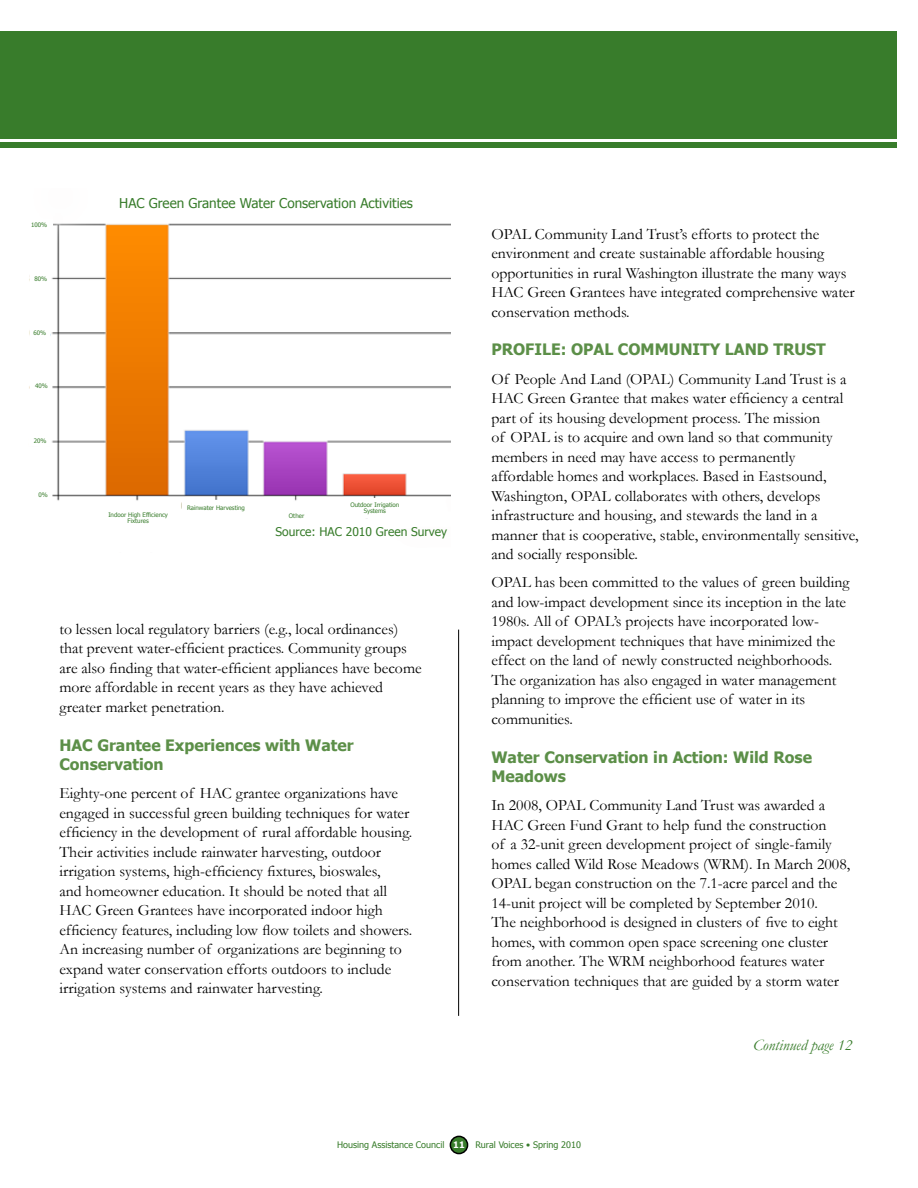
<style>
.page{position:relative;width:918px;height:1188px;background:#fff}
.page>*{position:absolute;margin:0;border:0;box-sizing:border-box;transform-origin:0 0}
.t1{font:15.75px/19.5px "Garamond";color:#000}
.t2{font:700 15.75px/19.5px "Tahoma";color:#5c8f48}
.t3{font:italic 15.75px "Garamond";color:#387c2b}
.t4{font:13.5px "Tahoma";color:#387c2b}
.t5{font:12px "Tahoma";color:#387c2b}
.t6{font:9px "Tahoma";color:#387c2b}
.t7{font:6.15px/6px "Tahoma";color:#387c2b;text-align:center}
.s1{font-weight:700;color:#fff}
</style>
<div class="page">
<div style="left:450px;top:1136px;width:18px;height:18px;background:#387c2b;border-radius:50%"></div>
<div style="left:450px;top:1136px;width:18px;height:18px;border:2px solid #000;border-radius:50%"></div>
<div style="left:1px;top:31px;width:896px;height:108px;background:#387c2b"></div>
<div style="left:1px;top:142px;width:896px;height:6px;background:#387c2b"></div>
<hr style="left:458px;top:630px;width:1px;height:386px;background:#000">
<img style="left:29px;top:223px;width:422px;height:296px">
<div style="left:35px;top:489px;width:16px;height:12px;background:#fff"></div>
<div style="left:29px;top:435px;width:22px;height:11px;background:#fff"></div>
<div style="left:31px;top:380px;width:21px;height:11px;background:#fff"></div>
<div style="left:30px;top:327px;width:20px;height:12px;background:#fff"></div>
<div style="left:31px;top:273px;width:20px;height:11px;background:#fff"></div>
<div style="left:26px;top:219px;width:27px;height:12px;background:#fff"></div>
<div style="left:99px;top:512px;width:78px;height:40px;background:#fff"></div>
<div style="left:182px;top:500px;width:69px;height:15px;background:#fff"></div>
<div style="left:263px;top:513px;width:67px;height:40px;background:#fff"></div>
<div style="left:345px;top:498px;width:60px;height:19px;background:#fff"></div>
<p class="t7" style="left:31px;top:222px;width:18px">100%</p>
<p class="t7" style="left:35px;top:275px;width:14px">80%</p>
<p class="t7" style="left:33px;top:330px;width:14px">60%</p>
<p class="t7" style="left:35px;top:383px;width:14px">40%</p>
<p class="t7" style="left:34px;top:437px;width:14px">20%</p>
<p class="t7" style="left:38px;top:492px;width:11px">0%</p>
<p class="t4" style="left:119px;top:194px;width:295px">HAC Green Grantee Water Conservation Activities</p>
<p class="t7" style="left:108px;top:512px;width:61px">Indoor High Efficiency<br>Fixtures</p>
<p class="t7" style="left:187px;top:505px;width:59px">Rainwater Harvesting</p>
<p class="t7" style="left:350px;top:502px;width:51px">Outdoor Irrigation<br>Systems</p>
<p class="t5" style="left:276px;top:524px;width:173px">Source: HAC 2010 Green Survey</p>
<p class="t7" style="left:289px;top:512px;width:17px">Other</p>
<p class="t1" style="left:59px;top:619px;width:364px">to lessen local regulatory barriers (e.g., local ordinances) that prevent water-efficient practices. Community groups are also finding that water-efficient appliances have become more affordable in recent years as they have achieved greater market penetration.</p>
<p class="t2" style="left:59px;top:734px;width:296px">HAC Grantee Experiences with Water<br>Conservation</p>
<p class="t1" style="left:59px;top:783px;width:354px">Eighty-one percent of HAC grantee organizations have engaged in successful green building techniques for water efficiency in the development of rural affordable housing.<br>Their activities include rainwater harvesting, outdoor irrigation systems, high-efficiency fixtures, bioswales,<br>and homeowner education. It should be noted that all HAC Green Grantees have incorporated indoor high efficiency features, including low flow toilets and showers.<br>An increasing number of organizations are beginning to expand water conservation efforts outdoors to include irrigation systems and rainwater harvesting.</p>
<p class="t1" style="left:491px;top:223px;width:365px">OPAL Community Land Trust’s efforts to protect the environment and create sustainable affordable housing opportunities in rural Washington illustrate the many ways HAC Green Grantees have integrated comprehensive water conservation methods.</p>
<p class="t2" style="left:491px;top:339px;width:336px">PROFILE: OPAL COMMUNITY LAND TRUST</p>
<p class="t1" style="left:491px;top:369px;width:369px">Of People And Land (OPAL) Community Land Trust is a HAC Green Grantee that makes water efficiency a central part of its housing development process. The mission<br>of OPAL is to acquire and own land so that community members in need may have access to permanently affordable homes and workplaces. Based in Eastsound, Washington, OPAL collaborates with others, develops infrastructure and housing, and stewards the land in a manner that is cooperative, stable, environmentally sensitive, and socially responsible.</p>
<p class="t1" style="left:491px;top:572px;width:360px">OPAL has been committed to the values of green building and low-impact development since its inception in the late 1980s. All of OPAL’s projects have incorporated low&shy;impact development techniques that have minimized the effect on the land of newly constructed neighborhoods.<br>The organization has also engaged in water management planning to improve the efficient use of water in its communities.</p>
<p class="t2" style="left:491px;top:746px;width:322px">Water Conservation in Action: Wild Rose<br>Meadows</p>
<p class="t1" style="left:491px;top:795px;width:360px">In 2008, OPAL Community Land Trust was awarded a HAC Green Fund Grant to help fund the construction<br>of a 32-unit green development project of single-family homes called Wild Rose Meadows (WRM). In March 2008, OPAL began construction on the 7.1-acre parcel and the 14-unit project will be completed by September 2010.<br>The neighborhood is designed in clusters of five to eight homes, with common open space screening one cluster from another. The WRM neighborhood features water conservation techniques that are guided by a storm water</p>
<p class="t3" style="left:753px;top:1035px;width:101px">Continued page 12</p>
<p class="t6" style="left:337px;top:1139px;width:245px">Housing Assistance Council <span class="s1">11</span> Rural Voices • Spring 2010</p>
</div>
